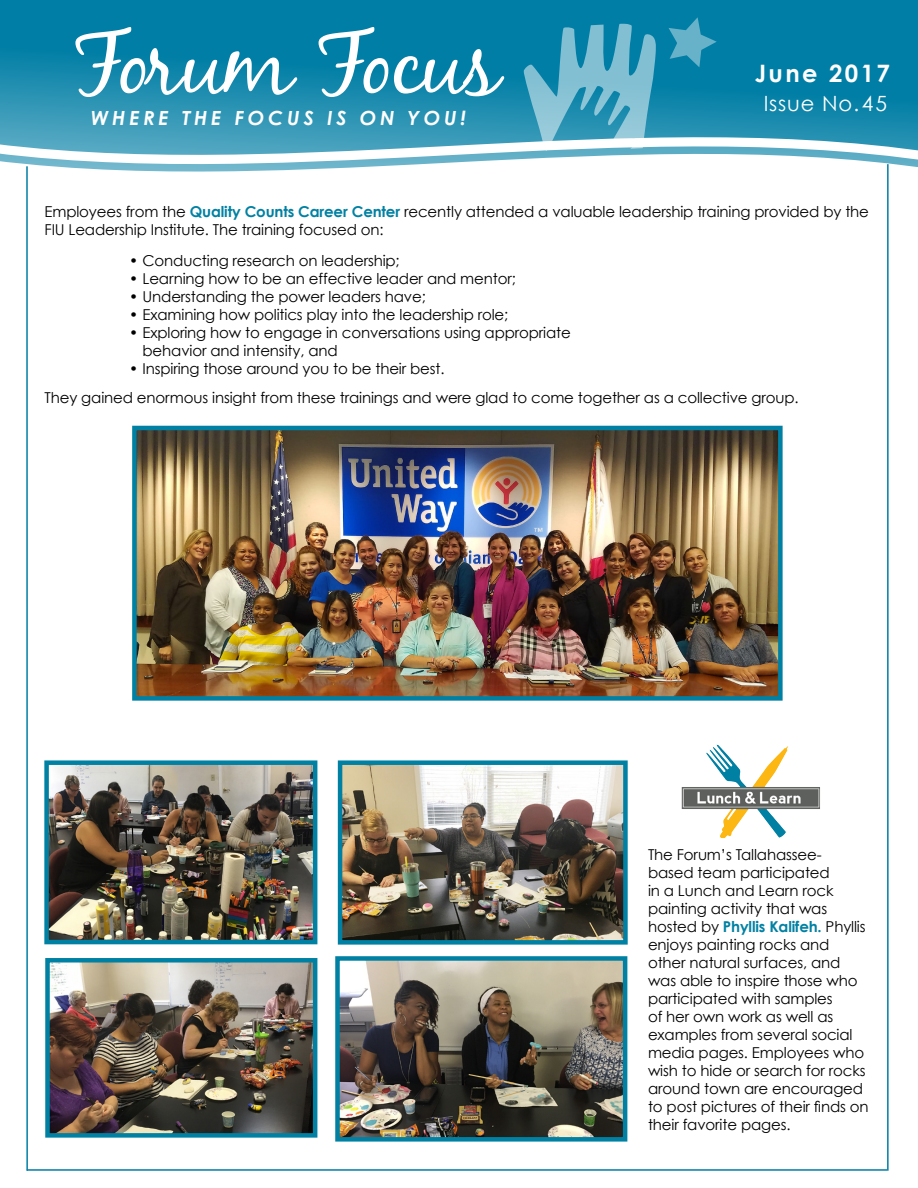
<style>
.page{position:relative;width:918px;height:1188px;background:#fff}
.page>*{position:absolute;margin:0;border:0;box-sizing:border-box;transform-origin:0 0}
.t1{font:700 24px "Century Gothic";letter-spacing:.1em;color:#fff}
.t2{font:21px "Century Gothic";letter-spacing:.04em;color:#fff}
.t3{font:italic 700 19.5px "Century Gothic";letter-spacing:.2em;color:#fff}
.t4{font:15px/18px "Century Gothic";letter-spacing:-.01em;color:#000}
.s1{font-weight:700;color:#0081a3}
</style>
<div class="page">
<img style="left:137px;top:431px;width:641px;height:265px">
<div style="left:132px;top:426px;width:651px;height:275px;border:4px solid #0081a3"></div>
<img style="left:49px;top:765px;width:263px;height:174px">
<div style="left:44px;top:760px;width:273px;height:184px;border:4px solid #0081a3"></div>
<img style="left:50px;top:963px;width:262px;height:170px">
<div style="left:45px;top:958px;width:272px;height:180px;border:4px solid #0081a3"></div>
<img style="left:340px;top:961px;width:282px;height:176px">
<div style="left:335px;top:956px;width:292px;height:186px;border:4px solid #0081a3"></div>
<img style="left:343px;top:765px;width:280px;height:175px">
<div style="left:338px;top:760px;width:290px;height:185px;border:4px solid #0081a3"></div>
<img style="left:682px;top:745px;width:138px;height:93px">
<svg style="left:0;top:0;width:918px;height:172px;background:#3c9cba"></svg>
<svg style="left:523px;top:20px;width:134px;height:136px;background:#58aac3"></svg>
<svg style="left:75px;top:27px;width:429px;height:70px"></svg>
<hr style="left:26px;top:166px;width:2px;height:1005px;background:#007ea5">
<hr style="left:887px;top:164px;width:2px;height:1007px;background:#007ea5">
<hr style="left:27px;top:1169px;width:860px;height:2px;background:#007ea5">
<svg style="left:669px;top:17px;width:48px;height:50px;background:#2c94b4"></svg>
<p class="t3" style="left:91px;top:106px;width:377px">WHERE THE FOCUS IS ON YOU!</p>
<p class="t1" style="left:755px;top:58px;width:137px">June 2017</p>
<p class="t2" style="left:764px;top:91px;width:125px">Issue No.45</p>
<p class="t4" style="left:45px;top:202px;width:826px">Employees from the <span class="s1">Quality Counts Career Center</span> recently attended a valuable leadership training provided by the<br>FIU Leadership Institute. The training focused on:</p>
<p class="t4" style="left:129px;top:252px;width:272px">• Conducting research on leadership;</p>
<p class="t4" style="left:129px;top:270px;width:388px">• Learning how to be an effective leader and mentor;</p>
<p class="t4" style="left:129px;top:288px;width:298px">• Understanding the power leaders have;</p>
<p class="t4" style="left:129px;top:306px;width:381px">• Examining how politics play into the leadership role;</p>
<p class="t4" style="left:143px;top:324px;width:430px;text-indent:-14px">• Exploring how to engage in conversations using appropriate behavior and intensity, and</p>
<p class="t4" style="left:129px;top:360px;width:317px">• Inspiring those around you to be their best.</p>
<p class="t4" style="left:45px;top:388px;width:756px">They gained enormous insight from these trainings and were glad to come together as a collective group.</p>
<p class="t4" style="left:648px;top:845px;width:222px">The Forum’s Tallahassee&shy;based team participated<br>in a Lunch and Learn rock painting activity that was hosted by <span class="s1">Phyllis Kalifeh.</span> Phyllis enjoys painting rocks and other natural surfaces, and was able to inspire those who participated with samples<br>of her own work as well as examples from several social media pages. Employees who wish to hide or search for rocks around town are encouraged to post pictures of their finds on their favorite pages.</p>
</div>
